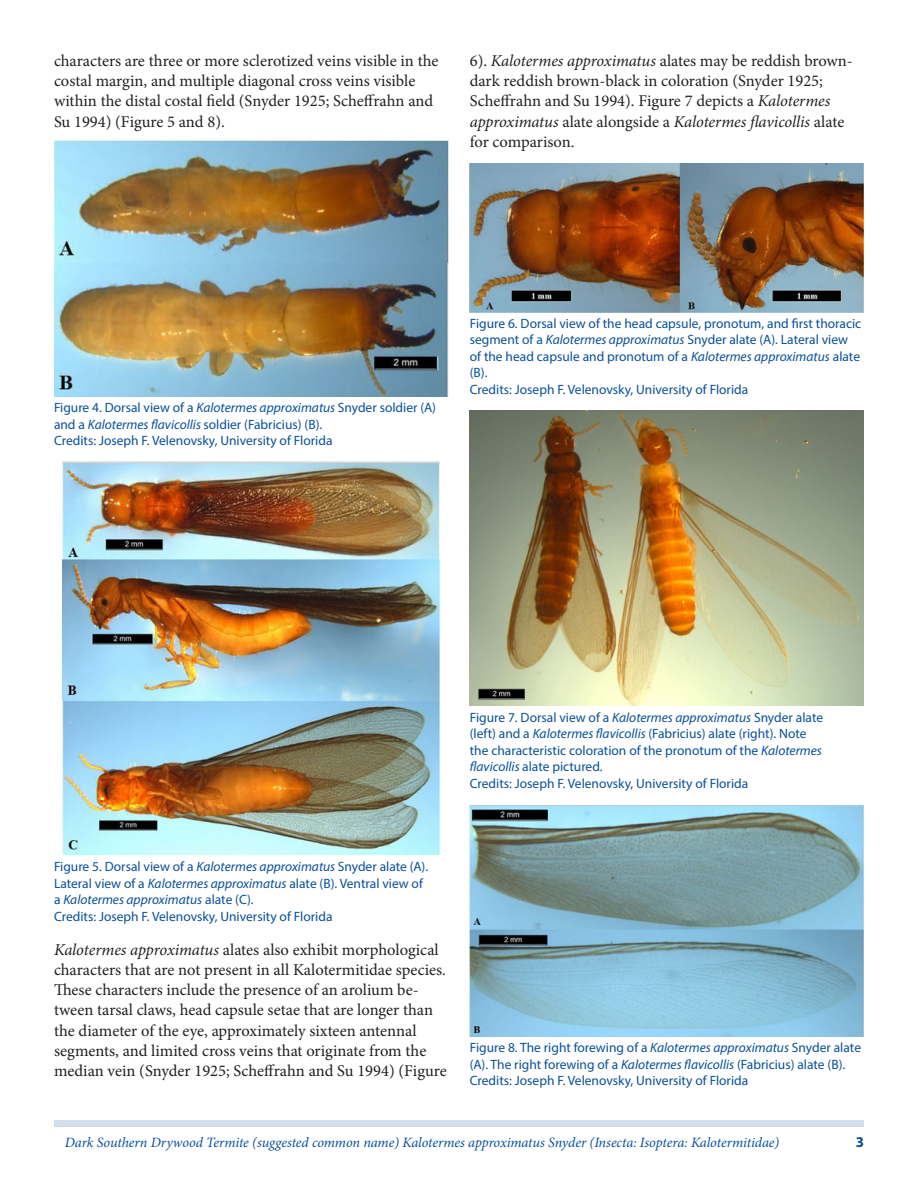
<style>
.page{position:relative;width:918px;height:1188px;background:#fff}
.page>*{position:absolute;margin:0;border:0;box-sizing:border-box;transform-origin:0 0}
.Paragraph{font:16.5px/20.2px "Minion Pro";color:#231f20}
.t1{font:700 15px "Myriad Pro";color:#09509a}
.RunningTitleItalics{font:italic 14.25px "Minion Pro";letter-spacing:-.01em;color:#09509a}
.FigureCaption{font:13.5px/16.5px "Myriad Pro";color:#09509a}
.s1{font-style:italic}
</style>
<div class="page">
<div style="left:54px;top:1120px;width:810px;height:7px;background:#d0dfeb"></div>
<img style="left:54px;top:140px;width:394px;height:257px">
<img style="left:62px;top:462px;width:378px;height:394px">
<img style="left:470px;top:164px;width:394px;height:148px">
<img style="left:470px;top:410px;width:394px;height:296px">
<img style="left:470px;top:805px;width:394px;height:232px">
<p class="Paragraph" style="left:54px;top:51px;width:386px">characters are three or more sclerotized veins visible in the costal margin, and multiple diagonal cross veins visible within the distal costal field (Snyder 1925; Scheffrahn and Su 1994) (Figure 5 and 8).</p>
<p class="Paragraph" style="left:470px;top:51px;width:385px">6). <span class="s1">Kalotermes approximatus</span> alates may be reddish brown&shy;dark reddish brown-black in coloration (Snyder 1925; Scheffrahn and Su 1994). Figure 7 depicts a <span class="s1">Kalotermes approximatus</span> alate alongside a <span class="s1">Kalotermes flavicollis</span> alate for comparison.</p>
<p class="FigureCaption" style="left:54px;top:399px;width:384px">Figure 4. Dorsal view of a <span class="s1">Kalotermes approximatus</span> Snyder soldier (A) and a <span class="s1">Kalotermes flavicollis</span> soldier (Fabricius) (B).</p>
<p class="FigureCaption" style="left:54px;top:432px;width:280px">Credits: Joseph F. Velenovsky, University of Florida</p>
<p class="FigureCaption" style="left:470px;top:315px;width:393px">Figure 6. Dorsal view of the head capsule, pronotum, and first thoracic segment of a <span class="s1">Kalotermes approximatus</span> Snyder alate (A). Lateral view of the head capsule and pronotum of a <span class="s1">Kalotermes approximatus</span> alate (B).</p>
<p class="FigureCaption" style="left:470px;top:381px;width:280px">Credits: Joseph F. Velenovsky, University of Florida</p>
<p class="FigureCaption" style="left:470px;top:709px;width:355px">Figure 7. Dorsal view of a <span class="s1">Kalotermes approximatus</span> Snyder alate (left) and a <span class="s1">Kalotermes flavicollis</span> (Fabricius) alate (right). Note the characteristic coloration of the pronotum of the <span class="s1">Kalotermes flavicollis</span> alate pictured.</p>
<p class="FigureCaption" style="left:470px;top:775px;width:280px">Credits: Joseph F. Velenovsky, University of Florida</p>
<p class="FigureCaption" style="left:54px;top:858px;width:376px">Figure 5. Dorsal view of a <span class="s1">Kalotermes approximatus</span> Snyder alate (A).<br>Lateral view of a <span class="s1">Kalotermes approximatus</span> alate (B). Ventral view of a <span class="s1">Kalotermes approximatus</span> alate (C).</p>
<p class="FigureCaption" style="left:54px;top:908px;width:280px">Credits: Joseph F. Velenovsky, University of Florida</p>
<p class="Paragraph" style="left:54px;top:939px;width:394px"><span class="s1">Kalotermes approximatus</span> alates also exhibit morphological characters that are not present in all Kalotermitidae species.<br>These characters include the presence of an arolium be&shy;tween tarsal claws, head capsule setae that are longer than the diameter of the eye, approximately sixteen antennal segments, and limited cross veins that originate from the median vein (Snyder 1925; Scheffrahn and Su 1994) (Figure</p>
<p class="FigureCaption" style="left:470px;top:1039px;width:393px">Figure 8. The right forewing of a <span class="s1">Kalotermes approximatus</span> Snyder alate (A). The right forewing of a <span class="s1">Kalotermes flavicollis</span> (Fabricius) alate (B).</p>
<p class="FigureCaption" style="left:470px;top:1072px;width:280px">Credits: Joseph F. Velenovsky, University of Florida</p>
<p class="RunningTitleItalics" style="left:65px;top:1133px;width:716px">Dark Southern Drywood Termite (suggested common name) Kalotermes approximatus Snyder (Insecta: Isoptera: Kalotermitidae)</p>
<p class="t1" style="left:856px;top:1133px;width:10px">3</p>
</div>
